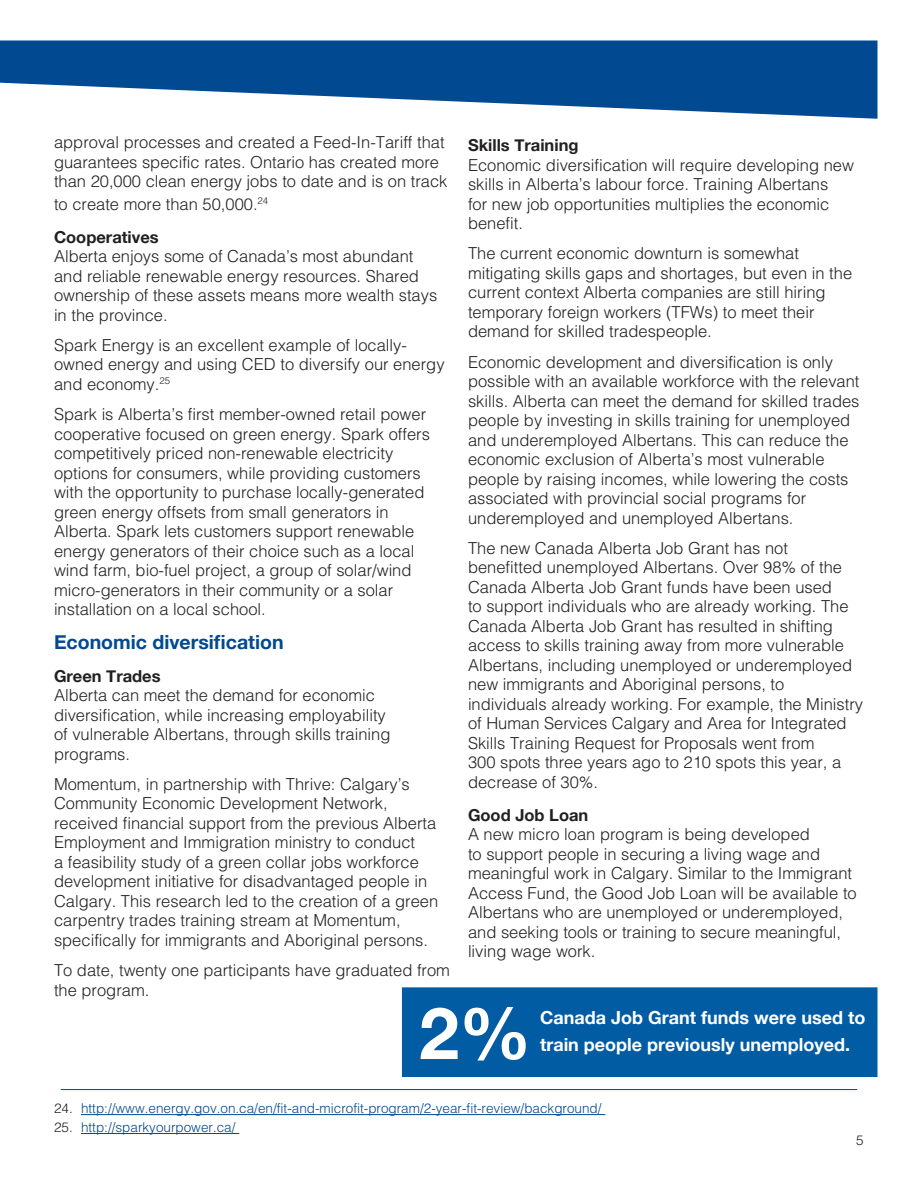
<style>
.page{position:relative;width:918px;height:1188px;background:#fff}
.page>*{position:absolute;margin:0;border:0;box-sizing:border-box;transform-origin:0 0}
.t1{font:700 72px "Helvetica Neue";color:#fff}
.M_Sub_Sub_Head{font:700 19.5px "Helvetica Neue";color:#014990}
.t2{font:700 18px/27px "Helvetica Neue";color:#fff}
.Body_Copy{font:300 16.5px/19.5px "Helvetica";color:#231f20}
.Body_Copy_1st_P{font:300 16.5px/19.5px "Helvetica";color:#231f20}
.Sub_Head_3{font:700 16.5px "Helvetica Neue";color:#231f20}
.t3{font:300 13.5px "Helvetica";color:#014990}
.t4{font:300 13.5px "Helvetica";color:#231f20}
.s1{color:#231f20}
</style>
<div class="page">
<hr style="left:81px;top:1114px;width:524px;height:1px;background:#014990">
<hr style="left:81px;top:1133px;width:158px;height:1px;background:#014990">
<hr style="left:61px;top:1089px;width:796px;height:1px;background:#014990">
<svg style="left:0;top:40px;width:878px;height:79px;fill:#014990"></svg>
<div style="left:402px;top:987px;width:476px;height:90px;background:#015ca3"></div>
<p class="Body_Copy" style="left:54px;top:132px;width:395px">approval processes and created a Feed-In-Tariff that guarantees specific rates. Ontario has created more than 20,000 clean energy jobs to date and is on track</p>
<p class="Body_Copy" style="left:54px;top:194px;width:216px">to create more than 50,000.<sup>24</sup></p>
<p class="Sub_Head_3" style="left:54px;top:227px;width:106px">Cooperatives</p>
<p class="Body_Copy_1st_P" style="left:54px;top:246px;width:385px">Alberta enjoys some of Canada’s most abundant and reliable renewable energy resources. Shared ownership of these assets means more wealth stays in the province.</p>
<p class="Body_Copy" style="left:54px;top:335px;width:392px">Spark Energy is an excellent example of locally&shy;owned energy and using CED to diversify our energy and economy.<sup>25</sup></p>
<p class="Body_Copy" style="left:54px;top:404px;width:377px">Spark is Alberta’s first member-owned retail power cooperative focused on green energy. Spark offers competitively priced non-renewable electricity options for consumers, while providing customers with the opportunity to purchase locally-generated green energy offsets from small generators in Alberta. Spark lets customers support renewable energy generators of their choice such as a local wind farm, bio-fuel project, a group of solar/wind micro-generators in their community or a solar installation on a local school.</p>
<p class="M_Sub_Sub_Head" style="left:54px;top:630px;width:231px">Economic diversification</p>
<p class="Sub_Head_3" style="left:54px;top:665px;width:108px">Green Trades</p>
<p class="Body_Copy_1st_P" style="left:54px;top:685px;width:338px">Alberta can meet the demand for economic diversification, while increasing employability of vulnerable Albertans, through skills training programs.</p>
<p class="Body_Copy" style="left:54px;top:774px;width:386px">Momentum, in partnership with Thrive: Calgary’s Community Economic Development Network, received financial support from the previous Alberta Employment and Immigration ministry to conduct<br>a feasibility study of a green collar jobs workforce development initiative for disadvantaged people in Calgary. This research led to the creation of a green carpentry trades training stream at Momentum, specifically for immigrants and Aboriginal persons.</p>
<p class="Body_Copy" style="left:54px;top:960px;width:398px">To date, twenty one participants have graduated from the program.</p>
<p class="Sub_Head_3" style="left:468px;top:135px;width:112px">Skills Training</p>
<p class="Body_Copy_1st_P" style="left:468px;top:155px;width:388px">Economic diversification will require developing new skills in Alberta’s labour force. Training Albertans<br>for new job opportunities multiplies the economic benefit.</p>
<p class="Body_Copy" style="left:468px;top:244px;width:386px">The current economic downturn is somewhat mitigating skills gaps and shortages, but even in the current context Alberta companies are still hiring temporary foreign workers (TFWs) to meet their demand for skilled tradespeople.</p>
<p class="Body_Copy" style="left:468px;top:352px;width:393px">Economic development and diversification is only possible with an available workforce with the relevant skills. Alberta can meet the demand for skilled trades people by investing in skills training for unemployed and underemployed Albertans. This can reduce the economic exclusion of Alberta’s most vulnerable people by raising incomes, while lowering the costs associated with provincial social programs for underemployed and unemployed Albertans.</p>
<p class="Body_Copy" style="left:468px;top:538px;width:397px">The new Canada Alberta Job Grant has not benefitted unemployed Albertans. Over 98% of the Canada Alberta Job Grant funds have been used<br>to support individuals who are already working. The Canada Alberta Job Grant has resulted in shifting access to skills training away from more vulnerable Albertans, including unemployed or underemployed new immigrants and Aboriginal persons, to individuals already working. For example, the Ministry of Human Services Calgary and Area for Integrated Skills Training Request for Proposals went from<br>300 spots three years ago to 210 spots this year, a decrease of 30%.</p>
<p class="Sub_Head_3" style="left:468px;top:805px;width:122px">Good Job Loan</p>
<p class="Body_Copy_1st_P" style="left:468px;top:825px;width:390px">A new micro loan program is being developed<br>to support people in securing a living wage and meaningful work in Calgary. Similar to the Immigrant Access Fund, the Good Job Loan will be available to Albertans who are unemployed or underemployed, and seeking tools or training to secure meaningful, living wage work.</p>
<p class="t1" style="left:419px;top:989px;width:114px">2%</p>
<p class="t2" style="left:540px;top:1004px;width:327px">Canada Job Grant funds were used to train people previously unemployed.</p>
<p class="t3" style="left:54px;top:1100px;width:549px"><span class="s1">24.</span> http://www.energy.gov.on.ca/en/fit-and-microfit-program/2-year-fit-review/background/</p>
<p class="t3" style="left:54px;top:1119px;width:183px"><span class="s1">25.</span> http://sparkyourpower.ca/</p>
<p class="t4" style="left:856px;top:1132px;width:9px">5</p>
</div>
